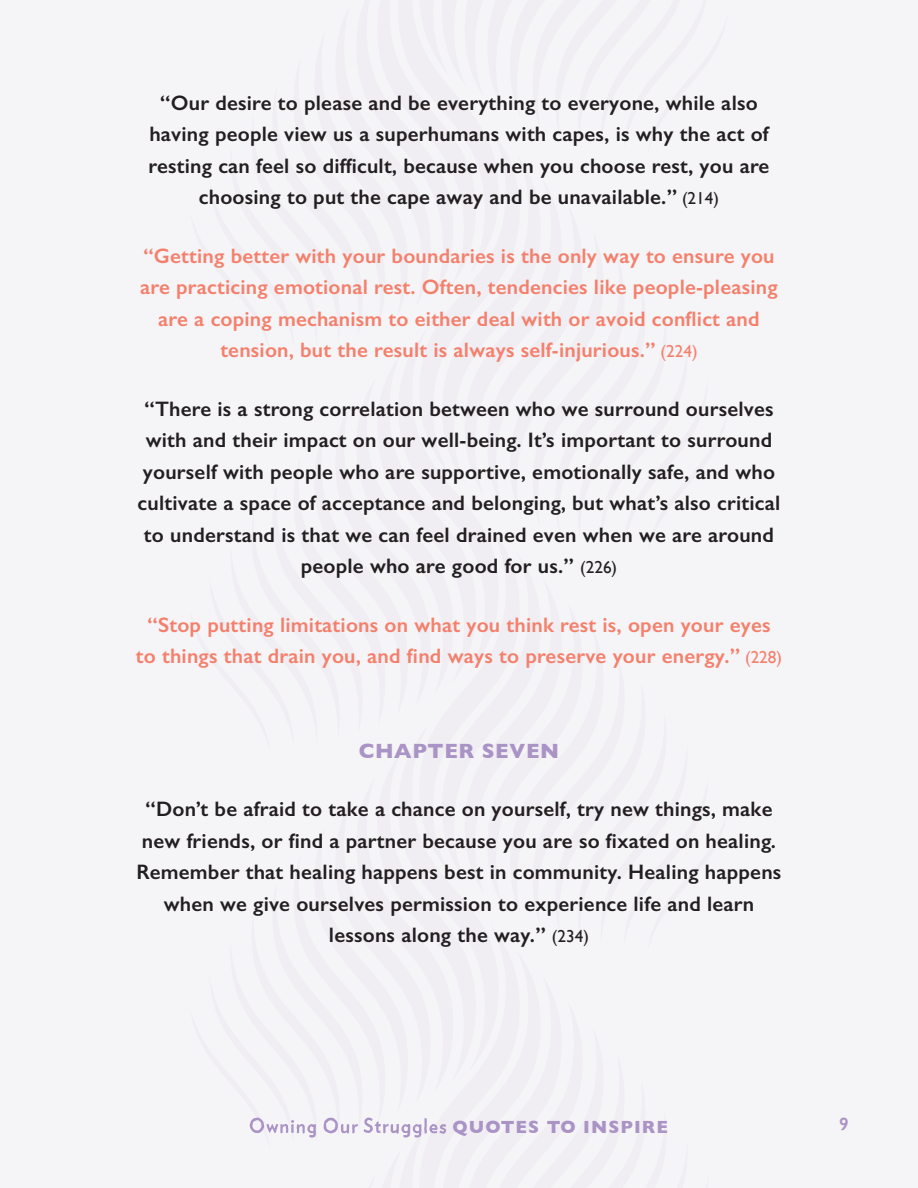
<style>
.page{position:relative;width:918px;height:1188px;background:#f5f4f7}
.page>*{position:absolute;margin:0;border:0;box-sizing:border-box;transform-origin:0 0}
._15_BE_Numbered_Para{font:600 21px/31.5px "Gill Sans";letter-spacing:.01em;color:#231f20;text-align:center}
._15_BE_Numbered_Para-2{font:600 21px/31.5px "Gill Sans";letter-spacing:.01em;color:#f4806c;text-align:center}
._15_BE_Head_A{font:700 21px "Gill Sans";letter-spacing:.03em;color:#aa93c5}
.t1{font:700 18px "Gill Sans";letter-spacing:.06em;color:#aa93c5}
.t2{font:600 18px "Gill Sans";color:#aa93c5}
.s1{font-weight:400;font-size:17.25px}
</style>
<div class="page">
<img style="left:249px;top:1117px;width:67px;height:21px">
<img style="left:323px;top:1117px;width:35px;height:17px">
<img style="left:363px;top:1117px;width:84px;height:21px">
<p class="_15_BE_Numbered_Para" style="left:149px;top:87px;width:622px">“Our desire to please and be everything to everyone, while also having people view us a superhumans with capes, is why the act of resting can feel so difficult, because when you choose rest, you are choosing to put the cape away and be unavailable.” <span class="s1">(214)</span></p>
<p class="_15_BE_Numbered_Para-2" style="left:140px;top:240px;width:639px">“Getting better with your boundaries is the only way to ensure you are practicing emotional rest. Often, tendencies like people-pleasing are a coping mechanism to either deal with or avoid conflict and tension, but the result is always self-injurious.” <span class="s1">(224)</span></p>
<p class="_15_BE_Numbered_Para" style="left:138px;top:393px;width:644px">“There is a strong correlation between who we surround ourselves with and their impact on our well-being. It’s important to surround yourself with people who are supportive, emotionally safe, and who cultivate a space of acceptance and belonging, but what’s also critical to understand is that we can feel drained even when we are around people who are good for us.” <span class="s1">(226)</span></p>
<p class="_15_BE_Numbered_Para-2" style="left:136px;top:609px;width:648px">“Stop putting limitations on what you think rest is, open your eyes to things that drain you, and find ways to preserve your energy.” <span class="s1">(228)</span></p>
<p class="_15_BE_Head_A" style="left:359px;top:734px;width:202px">CHAPTER SEVEN</p>
<p class="_15_BE_Numbered_Para" style="left:137px;top:793px;width:646px">“Don’t be afraid to take a chance on yourself, try new things, make new friends, or find a partner because you are so fixated on healing.<br>Remember that healing happens best in community. Healing happens when we give ourselves permission to experience life and learn lessons along the way.” <span class="s1">(234)</span></p>
<p class="t1" style="left:452px;top:1113px;width:217px">QUOTES TO INSPIRE</p>
<p class="t2" style="left:839px;top:1113px;width:11px">9</p>
</div>
